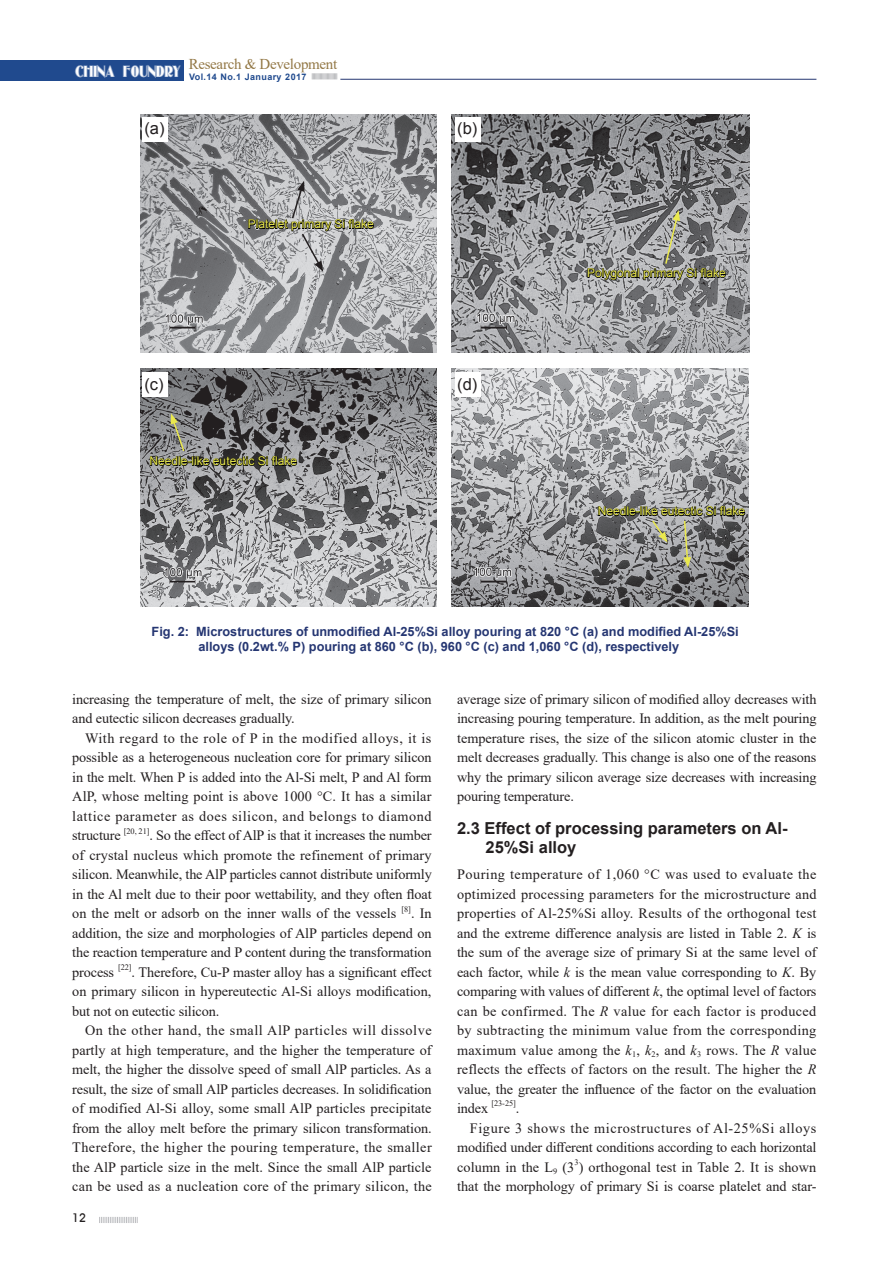
<style>
.page{position:relative;width:893px;height:1263px;background:#fff}
.page>*{position:absolute;margin:0;border:0;box-sizing:border-box;transform-origin:0 0}
.t1{font:700 16.5px/19.5px "Arial";color:#231f20}
.t2{font:16.5px "Arial";color:#231f20}
.t3{font:15.6px "Oldgate Lane Outline";color:#fff}
.t4{font:15px "Times New Roman";letter-spacing:-.02em;color:#937846}
.t5{font:14.25px/19.5px "Times New Roman";letter-spacing:-.01em;color:#231f20;text-align:justify}
.t6{font:14.25px "Times New Roman";letter-spacing:.04em;color:#231f20}
.t7{font:700 12.75px/15px "Arial";color:#253672}
.t8{font:12px "Arial";color:#eae84e}
.t9{font:500 12px "Avant Garde IT Cby BT";color:#231f20}
.t10{font:700 9px "Arial";letter-spacing:.04em;color:#204a8e}
.t11{font:8.25px "Times New Roman";letter-spacing:-.01em;color:#231f20}
.s1{font-style:italic}
</style>
<div class="page">
<svg style="left:99px;top:1217px;width:39px;height:6px"></svg>
<div style="left:0;top:60px;width:184px;height:21px;background:#204a8e"></div>
<svg style="left:312px;top:73px;width:25px;height:6px"></svg>
<hr style="left:340px;top:79px;width:476px;height:1px;background:#253672">
<img style="left:140px;top:115px;width:297px;height:237px">
<img style="left:452px;top:115px;width:298px;height:238px">
<img style="left:140px;top:369px;width:297px;height:237px">
<img style="left:452px;top:369px;width:297px;height:237px">
<div style="left:142px;top:117px;width:26px;height:25px;background:#fff"></div>
<div style="left:455px;top:117px;width:26px;height:25px;background:#fff"></div>
<div style="left:142px;top:372px;width:26px;height:25px;background:#fff"></div>
<div style="left:455px;top:372px;width:26px;height:25px;background:#fff"></div>
<svg style="left:248px;top:181px;width:126px;height:91px;background:#a1a2a4"></svg>
<svg style="left:587px;top:210px;width:139px;height:71px;background:#89898a"></svg>
<svg style="left:150px;top:413px;width:148px;height:53px;background:#686868"></svg>
<svg style="left:598px;top:506px;width:148px;height:62px;background:#7b7b7a"></svg>
<p class="t3" style="left:75px;top:62px;width:107px">CHINA FOUNDRY</p>
<p class="t4" style="left:189px;top:53px;width:150px">Research &amp; Development</p>
<p class="t10" style="left:189px;top:70px;width:118px">Vol.14 No.1 January 2017</p>
<p class="t2" style="left:144px;top:118px;width:22px">(a)</p>
<p class="t2" style="left:457px;top:118px;width:22px">(b)</p>
<p class="t8" style="left:248px;top:216px;width:128px">Platelet primary Si flake</p>
<p class="t2" style="left:144px;top:373px;width:21px">(c)</p>
<p class="t2" style="left:457px;top:373px;width:22px">(d)</p>
<p class="t8" style="left:150px;top:453px;width:149px">Needle-like eutectic Si flake</p>
<p class="t8" style="left:587px;top:265px;width:140px">Polygonal primary Si flake</p>
<p class="t8" style="left:598px;top:503px;width:149px">Needle-like eutectic Si flake</p>
<p class="t7" style="left:198px;top:624px;width:542px;text-indent:-47px">Fig. 2: Microstructures of unmodified Al-25%Si alloy pouring at 820 °C (a) and modified Al-25%Si alloys (0.2wt.% P) pouring at 860 °C (b), 960 °C (c) and 1,060 °C (d), respectively</p>
<p class="t5" style="left:72px;top:689px;width:361px">increasing the temperature of melt, the size of primary silicon and eutectic silicon decreases gradually.</p>
<p class="t5" style="left:72px;top:728px;width:361px;text-indent:13px">With regard to the role of P in the modified alloys, it is possible as a heterogeneous nucleation core for primary silicon in the melt. When P is added into the Al-Si melt, P and Al form AlP, whose melting point is above 1000 °C. It has a similar lattice parameter as does silicon, and belongs to diamond structure</p>
<p class="t11" style="left:124px;top:825px;width:27px">[20, 21]</p>
<p class="t5" style="left:72px;top:825px;width:361px;text-indent:77px">. So the effect of AlP is that it increases the number of crystal nucleus which promote the refinement of primary silicon. Meanwhile, the AlP particles cannot distribute uniformly in the Al melt due to their poor wettability, and they often float on the melt or adsorb on the inner walls of the vessels</p>
<p class="t11" style="left:401px;top:903px;width:11px">[8]</p>
<p class="t5" style="left:72px;top:903px;width:361px;text-indent:339px">. In addition, the size and morphologies of AlP particles depend on the reaction temperature and P content during the transformation process</p>
<p class="t11" style="left:118px;top:962px;width:15px">[22]</p>
<p class="t5" style="left:72px;top:962px;width:361px;text-indent:59px">. Therefore, Cu-P master alloy has a significant effect on primary silicon in hypereutectic Al-Si alloys modification, but not on eutectic silicon.</p>
<p class="t5" style="left:72px;top:1020px;width:361px;text-indent:13px">On the other hand, the small AlP particles will dissolve partly at high temperature, and the higher the temperature of melt, the higher the dissolve speed of small AlP particles. As a result, the size of small AlP particles decreases. In solidification of modified Al-Si alloy, some small AlP particles precipitate from the alloy melt before the primary silicon transformation.<br>Therefore, the higher the pouring temperature, the smaller the AlP particle size in the melt. Since the small AlP particle can be used as a nucleation core of the primary silicon, the</p>
<p class="t9" style="left:72px;top:1211px;width:15px">12</p>
<p class="t5" style="left:457px;top:689px;width:361px">average size of primary silicon of modified alloy decreases with increasing pouring temperature. In addition, as the melt pouring temperature rises, the size of the silicon atomic cluster in the melt decreases gradually. This change is also one of the reasons why the primary silicon average size decreases with increasing pouring temperature.</p>
<p class="t1" style="left:486px;top:819px;width:303px;text-indent:-28px">2.3 Effect of processing parameters on Al-<br>25%Si alloy</p>
<p class="t5" style="left:457px;top:864px;width:361px">Pouring temperature of 1,060 °C was used to evaluate the optimized processing parameters for the microstructure and properties of Al-25%Si alloy. Results of the orthogonal test and the extreme difference analysis are listed in Table 2. <span class="s1">K</span> is the sum of the average size of primary Si at the same level of each factor, while <span class="s1">k</span> is the mean value corresponding to <span class="s1">K</span>. By comparing with values of different <span class="s1">k</span>, the optimal level of factors can be confirmed. The <span class="s1">R</span> value for each factor is produced by subtracting the minimum value from the corresponding maximum value among the <span class="s1">k</span><sub>1</sub>, <span class="s1">k</span><sub>2</sub>, and <span class="s1">k</span><sub>3</sub> rows. The <span class="s1">R</span> value reflects the effects of factors on the result. The higher the <span class="s1">R </span>value, the greater the influence of the factor on the evaluation index</p>
<p class="t11" style="left:491px;top:1098px;width:26px">[23-25]</p>
<p class="t5" style="left:516px;top:1098px;width:5px">.</p>
<p class="t6" style="left:470px;top:1118px;width:348px">Figure 3 shows the microstructures of Al-25%Si alloys</p>
<p class="t5" style="left:457px;top:1137px;width:361px">modified under different conditions according to each horizontal</p>
<p class="t5" style="left:457px;top:1157px;width:361px">column in the L<sub>9</sub> (3 ) orthogonal test in Table 2. It is shown</p>
<p class="t11" style="left:575px;top:1156px;width:6px">3</p>
<p class="t5" style="left:457px;top:1176px;width:361px">that the morphology of primary Si is coarse platelet and star-</p>
</div>
